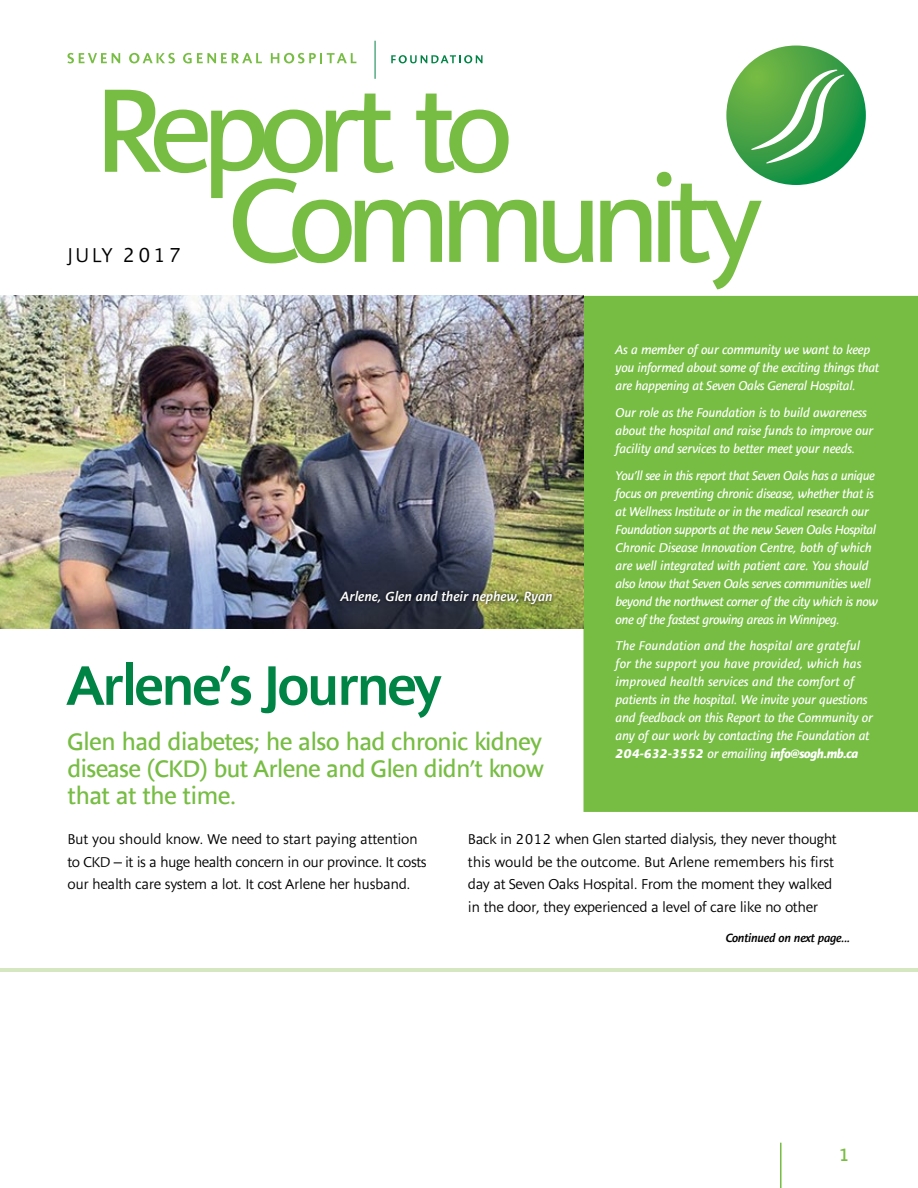
<style>
.page{position:relative;width:918px;height:1188px;background:#fff}
.page>*{position:absolute;margin:0;border:0;box-sizing:border-box;transform-origin:0 0}
.t1{font:118.35px/90.2px "Alinea Sans W01";letter-spacing:-.11em;color:#77bd43}
.t2{font:500 55.5px "Alinea Sans W01";letter-spacing:-.06em;color:#008445}
.t3{font:24px/27px "Alinea Sans W01";letter-spacing:-.04em;color:#77bd43;text-align:justify}
.t4{font:300 20.1px "Alinea Sans W01";letter-spacing:.1em;color:#000}
.t5{font:18px "Alinea Sans W01";color:#77bd43}
.t6{font:300 14.25px/22.5px "Alinea Sans W01";letter-spacing:-.03em;color:#000}
.t7{font:italic 500 13.5px "Alinea Sans W01";letter-spacing:-.01em;color:#fff}
.t8{font:italic 12.75px/18px "Alinea Sans W01";letter-spacing:-.03em;color:#fff}
.t9{font:italic 12.75px/18px "Alinea Sans W01";letter-spacing:-.05em;color:#fff}
.t10{font:italic 500 12px "Alinea Sans W01";letter-spacing:-.03em;color:#000}
.s1{font-weight:700}
</style>
<div class="page">
<div style="left:583px;top:296px;width:335px;height:516px;background:#77bd43"></div>
<img style="left:0;top:296px;width:584px;height:333px">
<svg style="left:68px;top:53px;width:52px;height:10px"></svg>
<svg style="left:129px;top:53px;width:46px;height:10px"></svg>
<svg style="left:183px;top:53px;width:79px;height:10px"></svg>
<svg style="left:271px;top:53px;width:85px;height:10px"></svg>
<svg style="left:391px;top:55px;width:92px;height:8px"></svg>
<hr style="left:375px;top:41px;width:1px;height:38px;background:#008445">
<svg style="left:726px;top:46px;width:140px;height:139px;background:#3aa047"></svg>
<svg style="left:751px;top:70px;width:93px;height:94px;background:#62b162"></svg>
<hr style="left:780px;top:1143px;width:2px;height:45px;background:#77bd43">
<hr style="left:0;top:969px;width:918px;height:3px;background:#d4e7c0">
<div style="left:337px;top:588px;width:218px;height:20px;background:#000;opacity:.75"></div>
<h1 class="t1" style="left:229px;top:86px;width:535px;text-indent:-136px">Report to<br>Community</h1>
<h3 class="t4" style="left:68px;top:243px;width:116px">JULY 2017</h3>
<p class="t7" style="left:341px;top:588px;width:213px">Arlene, Glen and their nephew, Ryan</p>
<h2 class="t2" style="left:68px;top:652px;width:376px">Arlene’s Journey</h2>
<h3 class="t3" style="left:67px;top:728px;width:478px">Glen had diabetes; he also had chronic kidney disease (CKD) but Arlene and Glen didn’t know that at the time.</h3>
<p class="t8" style="left:616px;top:341px;width:265px">As a member of our community we want to keep you informed about some of the exciting things that are happening at Seven Oaks General Hospital.</p>
<p class="t8" style="left:616px;top:403px;width:259px">Our role as the Foundation is to build awareness about the hospital and raise funds to improve our facility and services to better meet your needs.</p>
<p class="t9" style="left:616px;top:466px;width:264px">You’ll see in this report that Seven Oaks has a unique focus on preventing chronic disease, whether that is at Wellness Institute or in the medical research our Foundation supports at the new Seven Oaks Hospital Chronic Disease Innovation Centre, both of which are well integrated with patient care. You should also know that Seven Oaks serves communities well beyond the northwest corner of the city which is now one of the fastest growing areas in Winnipeg.</p>
<p class="t8" style="left:616px;top:637px;width:259px">The Foundation and the hospital are grateful for the support you have provided, which has improved health services and the comfort of patients in the hospital. We invite your questions and feedback on this Report to the Community or any of our work by contacting the Foundation at <span class="s1">204-632-3552</span> or emailing <span class="s1">info@sogh.mb.ca</span></p>
<p class="t6" style="left:68px;top:828px;width:361px">But you should know. We need to start paying attention to CKD – it is a huge health concern in our province. It costs our health care system a lot. It cost Arlene her husband.</p>
<p class="t6" style="left:468px;top:828px;width:370px">Back in 2012 when Glen started dialysis, they never thought this would be the outcome. But Arlene remembers his first day at Seven Oaks Hospital. From the moment they walked in the door, they experienced a level of care like no other</p>
<p class="t10" style="left:726px;top:931px;width:126px">Continued on next page...</p>
<h3 class="t5" style="left:839px;top:1144px;width:13px">1</h3>
</div>
